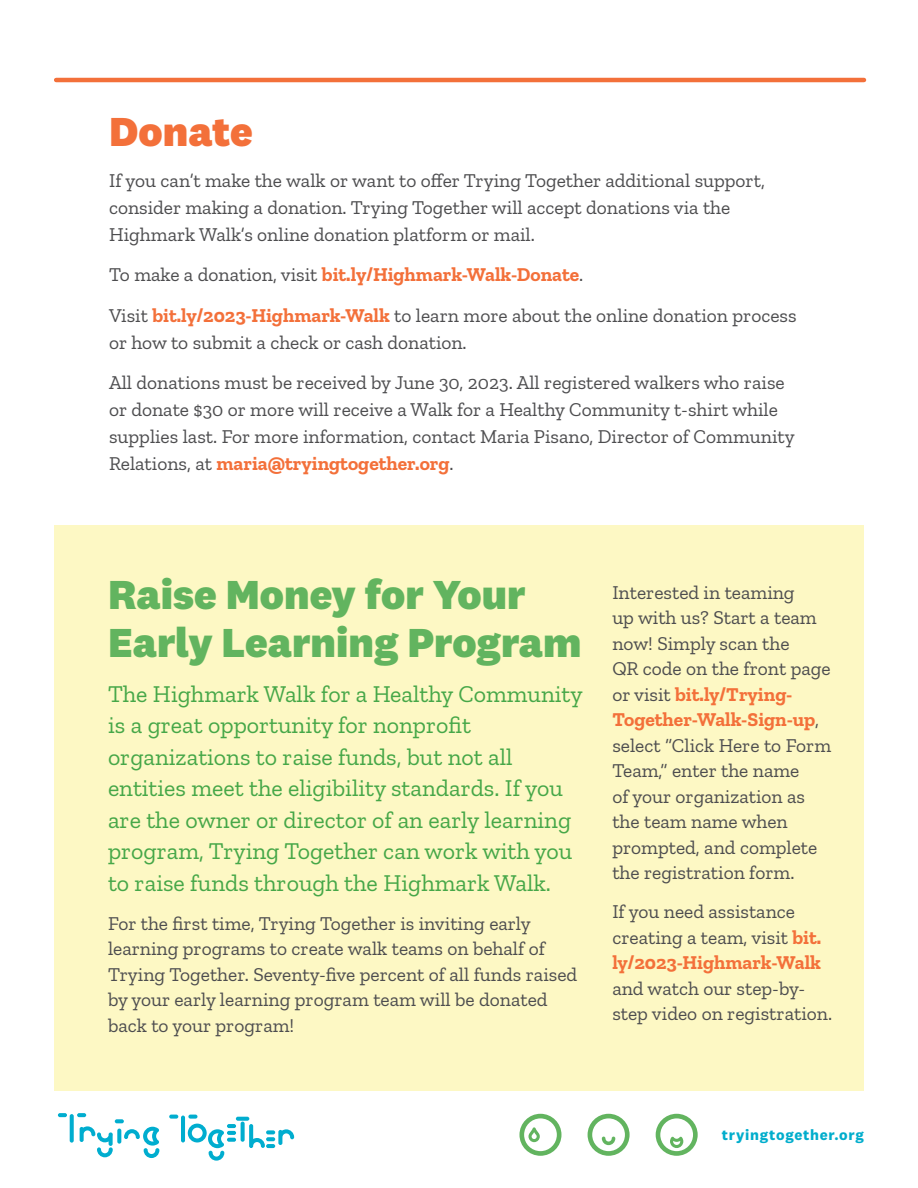
<style>
.page{position:relative;width:918px;height:1188px;background:#fff}
.page>*{position:absolute;margin:0;border:0;box-sizing:border-box;transform-origin:0 0}
.t1{font:800 42px/48px "National 2";color:#62b45f}
.t2{font:800 42px "National 2";color:#f3703a}
.t3{font:24px/31.5px "Zilla Slab";color:#46a748}
.Body_Copy{font:19.5px/25.5px "Zilla Slab";color:#4d4d4f}
.Body_Copy-2{font:700 19.5px "Zilla Slab";color:#f3703a}
.t4{font:700 15px "National 2";letter-spacing:.05em;color:#00adcc}
.s1{font-weight:400;color:#4d4d4f}
.s2{font-weight:700;color:#f3703a}
</style>
<div class="page">
<div style="left:54px;top:525px;width:810px;height:566px;background:#fdf8c4"></div>
<hr style="left:56px;top:78px;width:808px;height:4px;background:#f3703a">
<svg style="left:58px;top:1113px;width:9px;height:4px"></svg>
<svg style="left:70px;top:1114px;width:4px;height:29px"></svg>
<svg style="left:77px;top:1113px;width:82px;height:45px"></svg>
<svg style="left:236px;top:1117px;width:13px;height:4px"></svg>
<svg style="left:188px;top:1115px;width:10px;height:4px"></svg>
<svg style="left:169px;top:1115px;width:9px;height:4px"></svg>
<hr style="left:181px;top:1116px;width:4px;height:26px;background:#00adcf;border-radius:2px">
<svg style="left:241px;top:1122px;width:4px;height:20px"></svg>
<svg style="left:249px;top:1124px;width:45px;height:24px"></svg>
<svg style="left:188px;top:1124px;width:48px;height:37px"></svg>
<svg style="left:656px;top:1114px;width:42px;height:42px"></svg>
<svg style="left:519px;top:1114px;width:42px;height:42px"></svg>
<svg style="left:588px;top:1114px;width:42px;height:42px"></svg>
<h2 class="t2" style="left:109px;top:106px;width:145px">Donate</h2>
<p class="Body_Copy" style="left:109px;top:167px;width:657px;line-height:27px">If you can’t make the walk or want to offer Trying Together additional support, consider making a donation. Trying Together will accept donations via the<br>Highmark Walk’s online donation platform or mail.</p>
<p class="Body_Copy-2" style="left:109px;top:264px;width:476px"><span class="s1">To make a donation, visit</span> bit.ly/Highmark-Walk-Donate<span class="s1">.</span></p>
<p class="Body_Copy" style="left:109px;top:302px;width:689px;line-height:27px">Visit <span class="s2">bit.ly/2023-Highmark-Walk</span> to learn more about the online donation process or how to submit a check or cash donation.</p>
<p class="Body_Copy" style="left:109px;top:370px;width:687px;line-height:27px">All donations must be received by June 30, 2023. All registered walkers who raise or donate $30 or more will receive a Walk for a Healthy Community t-shirt while supplies last. For more information, contact Maria Pisano, Director of Community Relations, at <span class="s2">maria@tryingtogether.org</span>.</p>
<h2 class="t1" style="left:108px;top:570px;width:475px">Raise Money for Your<br>Early Learning Program</h2>
<p class="t3" style="left:108px;top:678px;width:476px">The Highmark Walk for a Healthy Community is a great opportunity for nonprofit organizations to raise funds, but not all entities meet the eligibility standards. If you are the owner or director of an early learning program, Trying Together can work with you to raise funds through the Highmark Walk.</p>
<p class="Body_Copy" style="left:108px;top:911px;width:471px">For the first time, Trying Together is inviting early learning programs to create walk teams on behalf of Trying Together. Seventy-five percent of all funds raised by your early learning program team will be donated back to your program!</p>
<p class="Body_Copy" style="left:612px;top:580px;width:220px">Interested in teaming<br>up with us? Start a team now! Simply scan the<br>QR code on the front page or visit <span class="s2">bit.ly/Trying-<br>Together-Walk-Sign-up</span>, select “Click Here to Form<br>Team,” enter the name<br>of your organization as the team name when prompted, and complete the registration form.</p>
<p class="Body_Copy" style="left:612px;top:899px;width:221px">If you need assistance creating a team, visit <span class="s2">bit. ly/2023-Highmark-Walk </span>and watch our step-by&shy;step video on registration.</p>
<p class="t4" style="left:722px;top:1125px;width:144px">tryingtogether.org</p>
</div>
